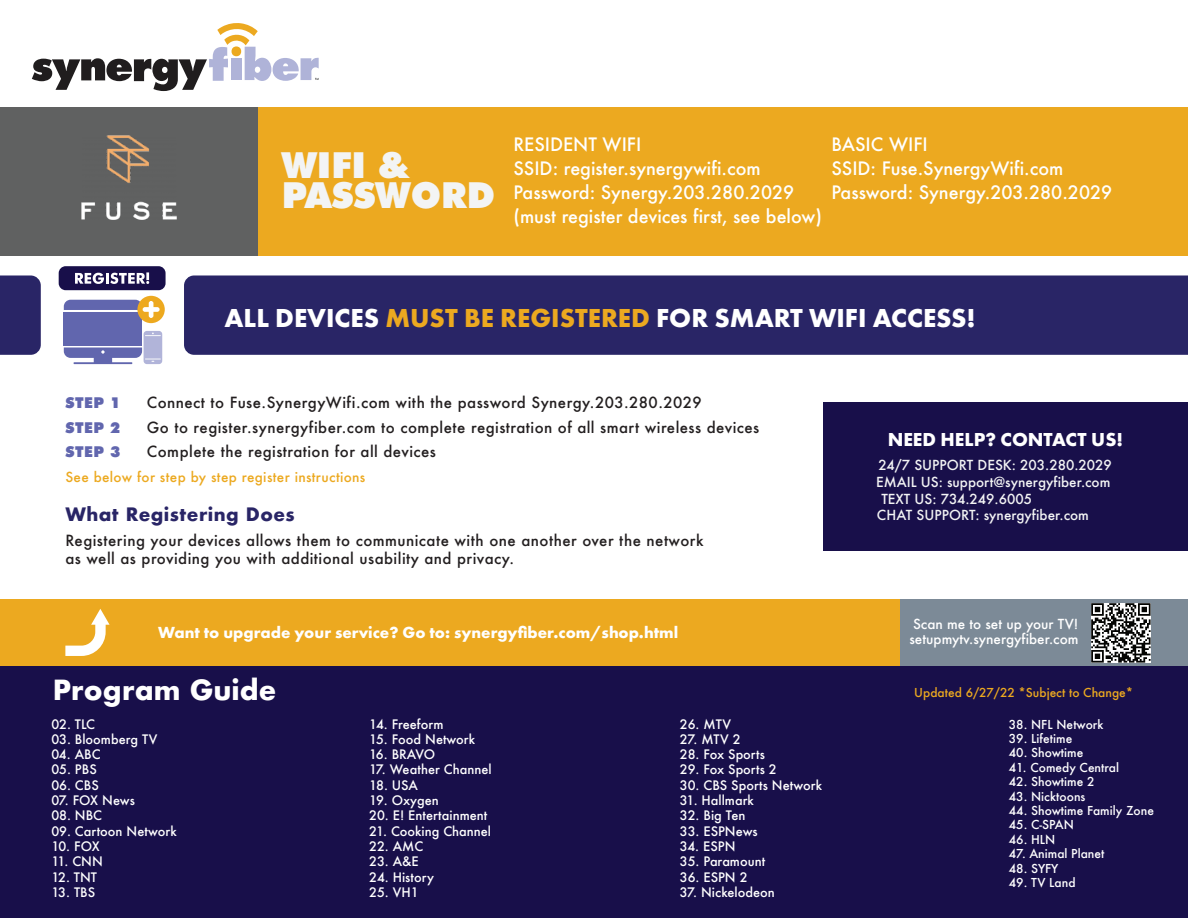
<style>
.page{position:relative;width:1188px;height:918px;background:#fff}
.page>*{position:absolute;margin:0;border:0;box-sizing:border-box;transform-origin:0 0}
.t1{font:900 36px/30px "Futura BT";color:#f3f4f4}
.t2{font:700 27px "Futura PT";color:#fff}
.t3{font:700 27px "Futura";color:#fff}
.t4{font:700 19.5px "Futura PT";color:#fff}
.t5{font:500 18px/24.2px "Futura";color:#fff}
.t6{font:700 18px "Futura";letter-spacing:.025em;color:#292566}
.t7{font:700 16.65px "Futura PT";color:#fff}
.t8{font:500 15px/18px "Futura";letter-spacing:.03em;color:#231f20}
.t9{font:900 15px "Futura BT";letter-spacing:.03em;color:#6166ae}
.t10{font:500 13.5px "Futura";color:#f3f4f4}
.t11{font:500 13.5px "Futura";color:#fff}
.t12{font:500 13.5px "Futura";letter-spacing:.025em;color:#eca920}
.t13{font:500 12.75px "Futura";color:#fff}
.t14{font:500 12px "Futura";color:#fff}
.t15{font:500 12px "Futura";color:#eca920}
.s1{color:#eca920}
</style>
<div class="page">
<div style="left:0;top:599px;width:1188px;height:67px;background:#7c8a97"></div>
<div style="left:0;top:599px;width:900px;height:67px;background:#eca920"></div>
<svg style="left:65px;top:609px;width:45px;height:47px"></svg>
<div style="left:0;top:107px;width:1188px;height:149px;background:#eca920"></div>
<div style="left:823px;top:402px;width:365px;height:149px;background:#180f4a"></div>
<div style="left:0;top:107px;width:258px;height:149px;background:#606161"></div>
<svg style="left:32px;top:23px;width:287px;height:68px"></svg>
<div style="left:64px;top:312px;width:78px;height:34px;background:#6166ae"></div>
<svg style="left:64px;top:331px;width:98px;height:33px"></svg>
<svg style="left:64px;top:296px;width:101px;height:27px"></svg>
<div style="left:59px;top:266px;width:107px;height:24px;background:#180f4a;border-radius:7px"></div>
<svg style="left:75px;top:272px;width:74px;height:12px"></svg>
<div style="left:184px;top:275px;width:1004px;height:80px;background:#292566"></div>
<div style="left:0;top:275px;width:41px;height:80px;background:#292566"></div>
<div style="left:0;top:666px;width:1188px;height:252px;background:#180f4a"></div>
<img style="left:1092px;top:603px;width:59px;height:59px">
<img style="left:81px;top:135px;width:96px;height:85px">
<h1 class="t1" style="left:282px;top:149px;width:215px">WIFI &amp;<br>PASSWORD</h1>
<h3 class="t5" style="left:513px;top:132px;width:310px">RESIDENT WIFI<br>SSID: register.synergywifi.com<br>Password: Synergy.203.280.2029 (must register devices first, see below)</h3>
<h3 class="t5" style="left:831px;top:132px;width:282px">BASIC WIFI<br>SSID: Fuse.SynergyWifi.com<br>Password: Synergy.203.280.2029</h3>
<h2 class="t2" style="left:224px;top:301px;width:753px">ALL DEVICES <span class="s1">MUST BE REGISTERED</span> FOR SMART WIFI ACCESS!</h2>
<p class="t9" style="left:65px;top:393px;width:56px">STEP 1</p>
<p class="t8" style="left:147px;top:393px;width:556px">Connect to Fuse.SynergyWifi.com with the password Synergy.203.280.2029</p>
<p class="t9" style="left:65px;top:418px;width:56px">STEP 2</p>
<p class="t8" style="left:147px;top:418px;width:614px">Go to register.synergyfiber.com to complete registration of all smart wireless devices</p>
<p class="t9" style="left:65px;top:443px;width:56px">STEP 3</p>
<p class="t8" style="left:147px;top:443px;width:291px">Complete the registration for all devices</p>
<p class="t12" style="left:65px;top:468px;width:302px">See below for step by step register instructions</p>
<h3 class="t6" style="left:65px;top:502px;width:231px">What Registering Does</h3>
<p class="t8" style="left:65px;top:531px;width:640px">Registering your devices allows them to communicate with one another over the network as well as providing you with additional usability and privacy.</p>
<h3 class="t4" style="left:888px;top:427px;width:237px">NEED HELP? CONTACT US!</h3>
<p class="t10" style="left:878px;top:456px;width:235px">24/7 SUPPORT DESK: 203.280.2029</p>
<p class="t10" style="left:876px;top:473px;width:236px">EMAIL US: support@synergyfiber.com</p>
<p class="t10" style="left:881px;top:489px;width:152px">TEXT US: 734.249.6005</p>
<p class="t10" style="left:877px;top:506px;width:214px">CHAT SUPPORT: synergyfiber.com</p>
<p class="t11" style="left:913px;top:614px;width:167px">Scan me to set up your TV!</p>
<h3 class="t7" style="left:158px;top:621px;width:522px">Want to upgrade your service? Go to: synergyfiber.com/shop.html</h3>
<p class="t11" style="left:909px;top:629px;width:170px">setupmytv.synergyfiber.com</p>
<h2 class="t3" style="left:53px;top:670px;width:225px">Program Guide</h2>
<p class="t15" style="left:914px;top:685px;width:221px">Updated 6/27/22 *Subject to Change*</p>
<p class="t13" style="left:51px;top:715px;width:45px">02. TLC</p>
<p class="t13" style="left:51px;top:730px;width:108px">03. Bloomberg TV</p>
<p class="t13" style="left:51px;top:746px;width:51px">04. ABC</p>
<p class="t13" style="left:51px;top:761px;width:47px">05. PBS</p>
<p class="t13" style="left:51px;top:776px;width:49px">06. CBS</p>
<p class="t13" style="left:51px;top:792px;width:85px">07. FOX News</p>
<p class="t13" style="left:51px;top:807px;width:52px">08. NBC</p>
<p class="t13" style="left:51px;top:822px;width:127px">09. Cartoon Network</p>
<p class="t13" style="left:51px;top:837px;width:50px">10. FOX</p>
<p class="t13" style="left:51px;top:853px;width:53px">11. CNN</p>
<p class="t13" style="left:51px;top:868px;width:47px">12. TNT</p>
<p class="t13" style="left:51px;top:883px;width:45px">13. TBS</p>
<p class="t13" style="left:369px;top:715px;width:76px">14. Freeform</p>
<p class="t13" style="left:369px;top:730px;width:108px">15. Food Network</p>
<p class="t13" style="left:369px;top:746px;width:67px">16. BRAVO</p>
<p class="t13" style="left:369px;top:761px;width:124px">17. Weather Channel</p>
<p class="t13" style="left:369px;top:776px;width:50px">18. USA</p>
<p class="t13" style="left:369px;top:792px;width:71px">19. Oxygen</p>
<p class="t13" style="left:369px;top:807px;width:120px">20. E! Entertainment</p>
<p class="t13" style="left:369px;top:822px;width:123px">21. Cooking Channel</p>
<p class="t13" style="left:369px;top:837px;width:56px">22. AMC</p>
<p class="t13" style="left:369px;top:853px;width:51px">23. A&amp;E</p>
<p class="t13" style="left:369px;top:868px;width:66px">24. History</p>
<p class="t13" style="left:369px;top:883px;width:51px">25. VH1</p>
<p class="t13" style="left:680px;top:715px;width:53px">26. MTV</p>
<p class="t13" style="left:680px;top:730px;width:62px">27. MTV 2</p>
<p class="t13" style="left:680px;top:746px;width:87px">28. Fox Sports</p>
<p class="t13" style="left:680px;top:761px;width:98px">29. Fox Sports 2</p>
<p class="t13" style="left:680px;top:776px;width:144px">30. CBS Sports Network</p>
<p class="t13" style="left:680px;top:792px;width:76px">31. Hallmark</p>
<p class="t13" style="left:680px;top:807px;width:67px">32. Big Ten</p>
<p class="t13" style="left:680px;top:822px;width:79px">33. ESPNews</p>
<p class="t13" style="left:680px;top:837px;width:57px">34. ESPN</p>
<p class="t13" style="left:680px;top:853px;width:87px">35. Paramount</p>
<p class="t13" style="left:680px;top:868px;width:69px">36. ESPN 2</p>
<p class="t13" style="left:680px;top:883px;width:96px">37. Nickelodeon</p>
<p class="t14" style="left:1009px;top:716px;width:96px">38. NFL Network</p>
<p class="t14" style="left:1009px;top:730px;width:65px">39. Lifetime</p>
<p class="t14" style="left:1009px;top:745px;width:76px">40. Showtime</p>
<p class="t14" style="left:1009px;top:759px;width:112px">41. Comedy Central</p>
<p class="t14" style="left:1009px;top:773px;width:87px">42. Showtime 2</p>
<p class="t14" style="left:1009px;top:788px;width:78px">43. Nicktoons</p>
<p class="t14" style="left:1009px;top:802px;width:147px">44. Showtime Family Zone</p>
<p class="t14" style="left:1009px;top:817px;width:67px">45. C-SPAN</p>
<p class="t14" style="left:1009px;top:831px;width:48px">46. HLN</p>
<p class="t14" style="left:1009px;top:845px;width:97px">47. Animal Planet</p>
<p class="t14" style="left:1009px;top:860px;width:51px">48. SYFY</p>
<p class="t14" style="left:1009px;top:874px;width:68px">49. TV Land</p>
</div>
